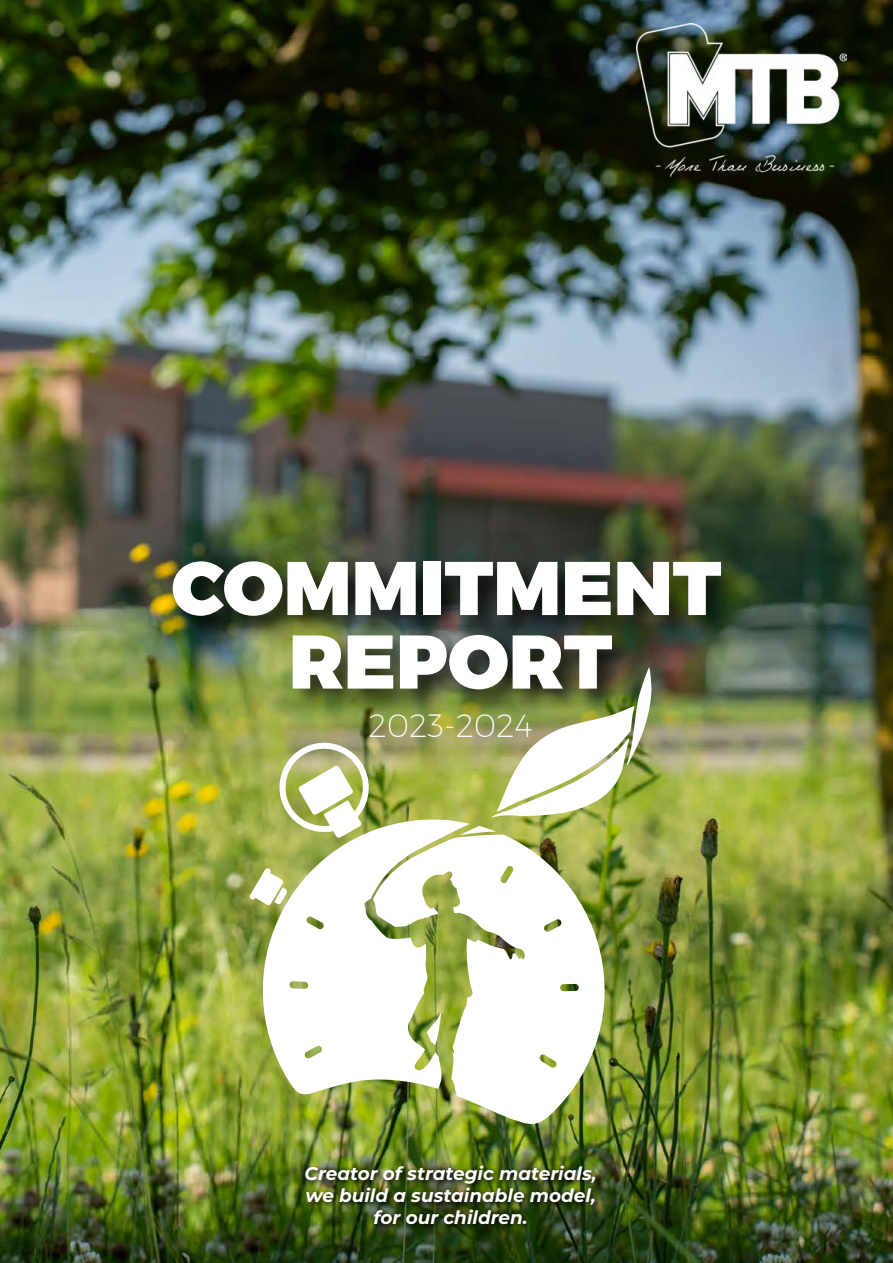
<style>
.page{position:relative;width:893px;height:1263px;background:#fff}
.page>*{position:absolute;margin:0;border:0;box-sizing:border-box;transform-origin:0 0}
.t1{font:900 75.75px "Montserrat";color:#fff}
.t2{font:200 32.25px "Montserrat";color:#fff}
.t3{font:italic 700 18.45px/22px "Montserrat";color:#fff;text-align:center}
</style>
<div class="page">
<img style="left:0;top:0;width:893px;height:1263px">
<img style="left:118px;top:538px;width:678px;height:74px">
<img style="left:73px;top:612px;width:777px;height:136px">
<svg style="left:249px;top:868px;width:6px;height:37px"></svg>
<svg style="left:272px;top:738px;width:101px;height:81px"></svg>
<svg style="left:255px;top:819px;width:354px;height:306px"></svg>
<img style="left:491px;top:668px;width:161px;height:150px">
<img style="left:637px;top:23px;width:210px;height:154px">
<img style="left:0;top:1160px;width:893px;height:87px">
<h1 class="t1" style="left:172px;top:541px;width:551px">COMMITMENT</h1>
<h1 class="t1" style="left:289px;top:614px;width:325px">REPORT</h1>
<h2 class="t2" style="left:369px;top:706px;width:166px">2023-2024</h2>
<p class="t3" style="left:305px;top:1161px;width:294px">Creator of strategic materials, we build a sustainable model, for our children.</p>
</div>
